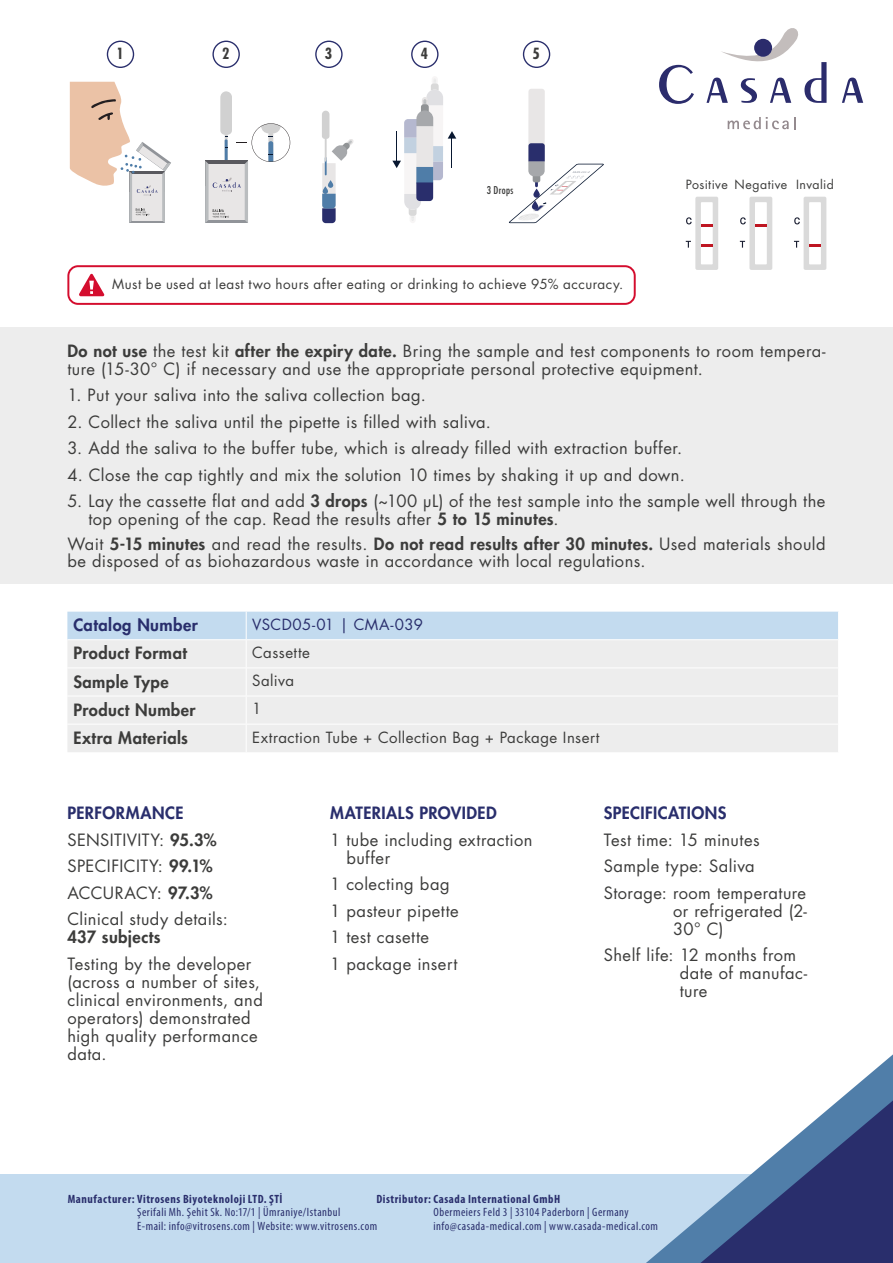
<style>
.page{position:relative;width:893px;height:1263px;background:#fff}
.page>*{position:absolute;margin:0;border:0;box-sizing:border-box;transform-origin:0 0}
.t1{font:16.5px/18px "Futura Std";letter-spacing:.025em;color:#3c3c3b}
.t2{font:800 16.5px "Futura Std";letter-spacing:.025em;color:#3c3c3b}
.t3{font:800 16.5px "Futura Std";letter-spacing:.025em;color:#292e6c}
.t4{font:15px "Futura Std";letter-spacing:.035em;color:#3c3c3b}
.t5{font:15px "Futura Std";letter-spacing:.025em;color:#292e6c}
.t6{font:700 condensed 15px "Futura Std";color:#3c3c3b}
.t7{font:13.5px "Futura Std";letter-spacing:.035em;color:#3c3c3b}
.t8{font:12.3px "Futura Std";letter-spacing:.03em;color:#3c3c3b}
.t9{font:condensed 12px/13.5px "Myriad Pro";letter-spacing:.04em;color:#292e6c}
.t10{font:700 condensed 12px "Myriad Pro";letter-spacing:.045em;color:#292e6c}
.t11{font:condensed 10.5px "Futura Std";letter-spacing:.03em;color:#3c3c3b}
.s1{font-weight:800}
.s2{font-weight:800;color:#292e6c}
</style>
<div class="page">
<div style="left:0;top:327px;width:893px;height:936px;background:#ededed"></div>
<div style="left:0;top:584px;width:893px;height:679px;background:#fff"></div>
<div style="left:695px;top:197px;width:23px;height:73px;background:#dadada;border-radius:2px"></div>
<div style="left:701px;top:202px;width:12px;height:62px;background:#fff"></div>
<svg style="left:686px;top:217px;width:6px;height:7px"></svg>
<svg style="left:686px;top:241px;width:5px;height:7px"></svg>
<svg style="left:701px;top:224px;width:12px;height:3px"></svg>
<svg style="left:701px;top:245px;width:12px;height:2px"></svg>
<div style="left:749px;top:197px;width:23px;height:73px;background:#dadada;border-radius:2px"></div>
<div style="left:755px;top:202px;width:12px;height:62px;background:#fff"></div>
<svg style="left:740px;top:217px;width:6px;height:7px"></svg>
<svg style="left:740px;top:241px;width:5px;height:7px"></svg>
<svg style="left:755px;top:224px;width:12px;height:3px"></svg>
<div style="left:804px;top:197px;width:22px;height:73px;background:#dadada;border-radius:2px"></div>
<div style="left:809px;top:202px;width:12px;height:62px;background:#fff"></div>
<svg style="left:794px;top:217px;width:6px;height:7px"></svg>
<svg style="left:794px;top:241px;width:5px;height:7px"></svg>
<svg style="left:809px;top:245px;width:12px;height:2px"></svg>
<svg style="left:659px;top:28px;width:204px;height:76px"></svg>
<div style="left:754px;top:39px;width:18px;height:18px;background:#2b2c6c;border-radius:50%"></div>
<svg style="left:728px;top:117px;width:67px;height:12px"></svg>
<svg style="left:67px;top:612px;width:771px;height:140px;background:#e5e9ed"></svg>
<hr style="left:67px;top:639px;width:179px;height:1px;background:#fff">
<hr style="left:246px;top:639px;width:592px;height:1px;background:#fff">
<div style="left:0;top:1174px;width:893px;height:89px;background:#c3dbef"></div>
<svg style="left:646px;top:1054px;width:247px;height:209px"></svg>
<svg style="left:700px;top:1100px;width:193px;height:163px"></svg>
<svg style="left:70px;top:82px;width:101px;height:141px"></svg>
<svg style="left:322px;top:110px;width:32px;height:113px"></svg>
<svg style="left:392px;top:78px;width:64px;height:143px"></svg>
<svg style="left:205px;top:91px;width:85px;height:132px"></svg>
<div style="left:67px;top:265px;width:569px;height:40px;border:2px solid #d40d2e;border-radius:10px"></div>
<svg style="left:79px;top:274px;width:26px;height:22px"></svg>
<svg style="left:509px;top:89px;width:95px;height:134px"></svg>
<div style="left:411px;top:41px;width:28px;height:27px;border:1px solid #292e6c;border-radius:50%"></div>
<div style="left:523px;top:41px;width:27px;height:27px;border:1px solid #292e6c;border-radius:50%"></div>
<div style="left:107px;top:41px;width:27px;height:27px;border:1px solid #292e6c;border-radius:50%"></div>
<div style="left:212px;top:41px;width:28px;height:27px;border:1px solid #292e6c;border-radius:50%"></div>
<div style="left:315px;top:41px;width:28px;height:27px;border:1px solid #292e6c;border-radius:50%"></div>
<p class="t6" style="left:116px;top:45px;width:9px">1</p>
<p class="t6" style="left:222px;top:45px;width:9px">2</p>
<p class="t6" style="left:325px;top:45px;width:9px">3</p>
<p class="t6" style="left:421px;top:45px;width:9px">4</p>
<p class="t6" style="left:532px;top:45px;width:9px">5</p>
<p class="t11" style="left:487px;top:183px;width:28px">3 Drops</p>
<p class="t7" style="left:112px;top:275px;width:513px">Must be used at least two hours after eating or drinking to achieve 95% accuracy.</p>
<p class="t8" style="left:686px;top:177px;width:150px">Positive Negative Invalid</p>
<p class="t1" style="left:67px;top:342px;width:760px"><span class="s1">Do not use</span> the test kit <span class="s1">after the expiry date.</span> Bring the sample and test components to room tempera&shy;ture (15-30° C) if necessary and use the appropriate personal protective equipment.</p>
<p class="t1" style="left:67px;top:387px;width:360px">1. Put your saliva into the saliva collection bag.</p>
<p class="t1" style="left:67px;top:413px;width:425px">2. Collect the saliva until the pipette is filled with saliva.</p>
<p class="t1" style="left:67px;top:440px;width:616px">3. Add the saliva to the buffer tube, which is already filled with extraction buffer.</p>
<p class="t1" style="left:67px;top:466px;width:619px">4. Close the cap tightly and mix the solution 10 times by shaking it up and down.</p>
<p class="t1" style="left:88px;top:493px;width:739px;text-indent:-21px">5. Lay the cassette flat and add <span class="s1">3 drops</span> (~100 μL) of the test sample into the sample well through the top opening of the cap. Read the results after <span class="s1">5 to 15 minutes</span>.</p>
<p class="t1" style="left:67px;top:536px;width:760px;line-height:16.5px">Wait <span class="s1">5-15 minutes</span> and read the results. <span class="s1">Do not read results after 30 minutes.</span> Used materials should be disposed of as biohazardous waste in accordance with local regulations.</p>
<p class="t3" style="left:73px;top:615px;width:126px">Catalog Number</p>
<p class="t5" style="left:252px;top:615px;width:172px">VSCD05-01 | CMA-039</p>
<p class="t2" style="left:73px;top:643px;width:115px">Product Format</p>
<p class="t4" style="left:252px;top:643px;width:59px">Cassette</p>
<p class="t2" style="left:73px;top:671px;width:97px">Sample Type</p>
<p class="t4" style="left:252px;top:671px;width:43px">Saliva</p>
<p class="t2" style="left:73px;top:699px;width:124px">Product Number</p>
<p class="t4" style="left:252px;top:699px;width:11px">1</p>
<p class="t2" style="left:73px;top:727px;width:116px">Extra Materials</p>
<p class="t4" style="left:252px;top:727px;width:349px">Extraction Tube + Collection Bag + Package Insert</p>
<p class="t1" style="left:67px;top:800px;width:162px;line-height:26.5px"><span class="s2">PERFORMANCE<br></span>SENSITIVITY: <span class="s1">95.3%<br></span>SPECIFICITY: <span class="s1">99.1%<br></span>ACCURACY: <span class="s1">97.3%<br></span>Clinical study details:</p>
<p class="t2" style="left:67px;top:926px;width:95px">437 subjects</p>
<p class="t1" style="left:67px;top:955px;width:197px">Testing by the developer (across a number of sites, clinical environments, and operators) demonstrated high quality performance data.</p>
<p class="t3" style="left:330px;top:802px;width:168px">MATERIALS PROVIDED</p>
<p class="t1" style="left:346px;top:831px;width:188px;text-indent:-16px">1 tube including extraction buffer</p>
<p class="t1" style="left:330px;top:871px;width:130px;line-height:26.5px">1 colecting bag<br>1 pasteur pipette<br>1 test casette<br>1 package insert</p>
<p class="t3" style="left:604px;top:802px;width:124px">SPECIFICATIONS</p>
<p class="t1" style="left:604px;top:826px;width:204px;line-height:26.5px">Test time: 15 minutes<br>Sample type: Saliva<br>Storage: room temperature</p>
<p class="t1" style="left:673px;top:902px;width:135px">or refrigerated (2-<br>30° C)</p>
<p class="t1" style="left:680px;top:946px;width:129px;text-indent:-76px">Shelf life: 12 months from date of manufac&shy;ture</p>
<p class="t10" style="left:68px;top:1191px;width:216px">Manufacturer: Vitrosens Biyoteknoloji LTD. ŞTİ</p>
<p class="t9" style="left:137px;top:1205px;width:242px">Şerifali Mh. Şehit Sk. No:17/1 | Ümraniye/Istanbul<br>E-mail: info@vitrosens.com | Website: www.vitrosens.com</p>
<p class="t10" style="left:376px;top:1191px;width:185px">Distributor: Casada International GmbH</p>
<p class="t9" style="left:433px;top:1205px;width:226px">Obermeiers Feld 3 | 33104 Paderborn | Germany info@casada-medical.com | www.casada-medical.com</p>
</div>
